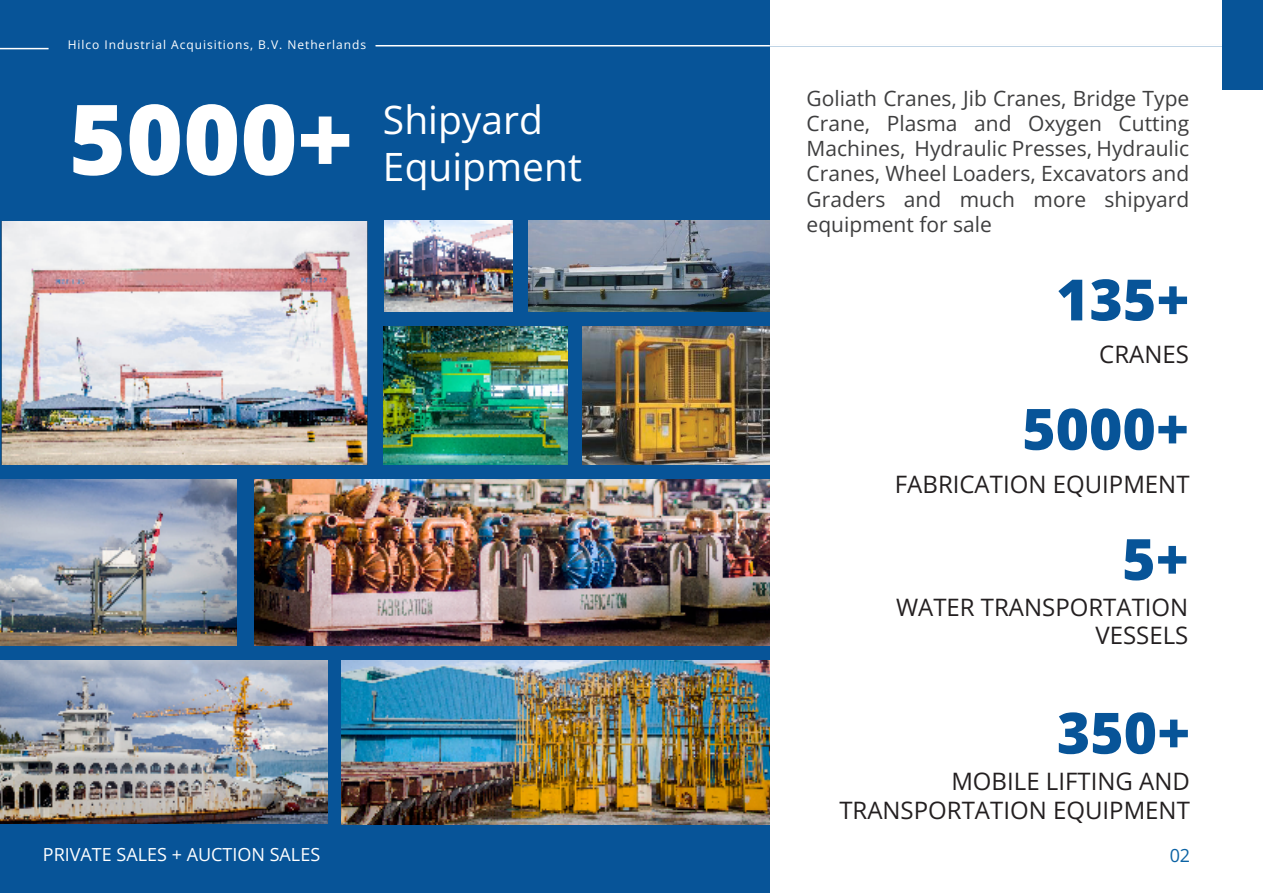
<style>
.page{position:relative;width:1263px;height:893px;background:#fff}
.page>*{position:absolute;margin:0;border:0;box-sizing:border-box;transform-origin:0 0}
.t1{font:800 97.5px "Open Sans";color:#fff}
.t2{font:800 57px "Open Sans";color:#075498}
.t3{font:700 39px "Open Sans";color:#fff}
.t4{font:700 24px/28.8px "Open Sans";color:#231f20;text-align:right}
.t5{font:21px/25.2px "Open Sans";color:#3e3e3f;text-align:justify}
.t6{font:700 18px "Open Sans";color:#fff}
.t7{font:700 18px "Open Sans";color:#0c63a4}
.t8{font:300 12px "Open Sans";letter-spacing:.08em;color:#fff}
</style>
<div class="page">
<div style="left:0;top:0;width:770px;height:893px;background:#075498"></div>
<hr style="left:0;top:48px;width:49px;height:1px;background:#fff">
<img style="left:0;top:661px;width:327px;height:162px">
<div style="left:1223px;top:0;width:40px;height:89px;background:#075498"></div>
<img style="left:528px;top:221px;width:242px;height:91px">
<img style="left:583px;top:327px;width:187px;height:137px">
<hr style="left:376px;top:45px;width:394px;height:1px;background:#fff">
<img style="left:254px;top:480px;width:516px;height:166px">
<img style="left:383px;top:327px;width:185px;height:138px">
<img style="left:1px;top:221px;width:367px;height:243px">
<img style="left:0;top:480px;width:236px;height:166px">
<img style="left:385px;top:221px;width:128px;height:91px">
<img style="left:342px;top:661px;width:428px;height:163px">
<p class="t8" style="left:68px;top:36px;width:300px">Hilco Industrial Acquisitions, B.V. Netherlands</p>
<h1 class="t1" style="left:69px;top:65px;width:285px">5000+</h1>
<h3 class="t3" style="left:383px;top:93px;width:162px">Shipyard</h3>
<h3 class="t3" style="left:383px;top:140px;width:200px">Equipment</h3>
<p class="t6" style="left:43px;top:842px;width:279px">PRIVATE SALES + AUCTION SALES</p>
<p class="t5" style="left:807px;top:85px;width:384px">Goliath Cranes, Jib Cranes, Bridge Type Crane, Plasma and Oxygen Cutting Machines, Hydraulic Presses, Hydraulic Cranes, Wheel Loaders, Excavators and Graders and much more shipyard equipment for sale</p>
<h2 class="t2" style="left:1056px;top:261px;width:135px">135+</h2>
<p class="t4" style="left:1099px;top:339px;width:91px">CRANES</p>
<h2 class="t2" style="left:1022px;top:390px;width:168px">5000+</h2>
<p class="t4" style="left:895px;top:469px;width:296px">FABRICATION EQUIPMENT</p>
<h2 class="t2" style="left:1122px;top:520px;width:68px">5+</h2>
<p class="t4" style="left:896px;top:592px;width:294px">WATER TRANSPORTATION<br>VESSELS</p>
<h2 class="t2" style="left:1057px;top:694px;width:135px">350+</h2>
<p class="t4" style="left:839px;top:766px;width:352px">MOBILE LIFTING AND<br>TRANSPORTATION EQUIPMENT</p>
<p class="t7" style="left:1170px;top:843px;width:22px">02</p>
</div>
